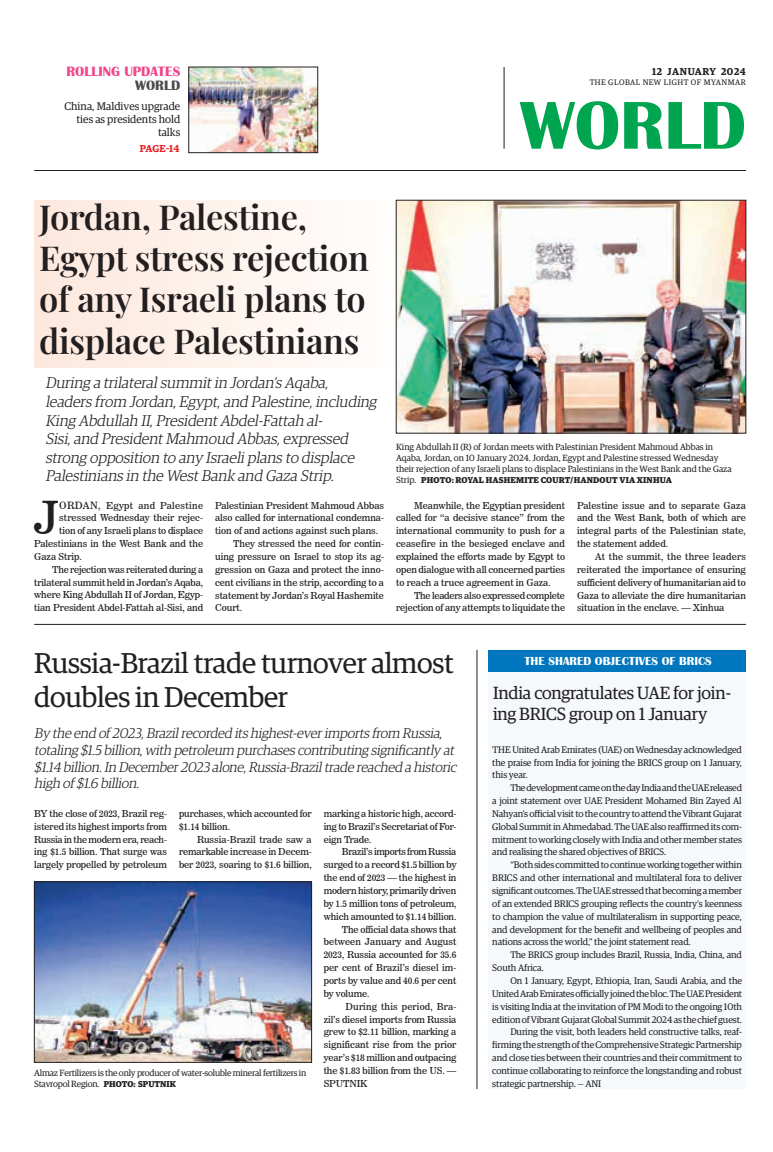
<style>
.page{position:relative;width:773px;height:1152px;background:#fff}
.page>*{position:absolute;margin:0;border:0;box-sizing:border-box;transform-origin:0 0}
.t1{font:700 70px "Britannic";color:#00a54f}
._1st_Drop{font:45.3px "News 706 BT Roman C";color:#231f20}
._2_Clm_Head{font:600 34.3px/41.2px "Playfair Display";letter-spacing:-.01em;color:#231f20}
._3_Clm_Head{font:28.7px/34.4px "Guardian Egyp";letter-spacing:-.01em;color:#231f20}
.Brief_Head{font:17.7px/21.2px "Guardian Egyp";letter-spacing:-.01em;color:#231f20}
.t2{font:italic 300 15.5px/18.6px "Guardian Egyp";color:#231f20}
.t3{font:italic 300 14px/16.8px "Guardian Egyp";color:#231f20}
.t4{font:700 14px "Britannic";color:#ef488a}
.t5{font:700 14px "Britannic";color:#4b4c4d}
.t6{font:700 12px "Britannic";color:#fff}
.t7{font:11px/13.2px "Guardian Egyp";color:#231f20;text-align:right}
.t8{font:600 10px "Guardian Egyp";letter-spacing:.06em;color:#231f20}
.Spill_Style{font:600 10px "Guardian Egyp";letter-spacing:-.005em;color:#ee1d23}
._2nd_Body{font:9.5px/12.9px "News 706 BT Roman C";letter-spacing:-.01em;color:#231f20;text-align:justify}
.Brief_2nd_Body{font:9.5px/12.9px "Guardian Egyp";letter-spacing:-.01em;color:#231f20;text-align:justify}
.Normal_Para{font:9.5px/12.9px "News 706 BT Roman C";letter-spacing:-.01em;color:#231f20;text-align:justify}
.Brief_Body{font:9.5px/12.9px "Guardian Egyp";letter-spacing:-.01em;color:#231f20;text-align:justify}
._1st_Drop-2{font:9.5px "News 706 BT Roman C";letter-spacing:-.005em;color:#231f20}
._1st_Drop-3{font:9.5px "News 706 BT Roman C";letter-spacing:.035em;color:#231f20}
.t9{font:9px/10.8px "Guardian Egyp";color:#231f20}
.t10{font:9px/10.8px "Guardian Egyp";letter-spacing:-.02em;color:#231f20}
.t11{font:700 8.5px "Guardian Egyp";letter-spacing:.02em;color:#231f20}
.t12{font:8px "Guardian Egyp";letter-spacing:.06em;color:#231f20}
.s1{font-size:10px}
.s2{font-weight:400;font-size:9px}
.s3{font-weight:700;font-size:8.5px}
</style>
<div class="page">
<hr style="left:34px;top:170px;width:712px;height:1px;background:#231f20">
<hr style="left:504px;top:67px;width:1px;height:82px;background:#231f20">
<div style="left:34px;top:200px;width:373px;height:167px;background:linear-gradient(to right,#fde7dc,#fefefe)"></div>
<div style="left:488px;top:650px;width:258px;height:439px;background:#f5f9fc"></div>
<img style="left:36px;top:884px;width:274px;height:176px">
<div style="left:34px;top:882px;width:278px;height:180px;border:1px solid #231f20"></div>
<div style="left:488px;top:650px;width:258px;height:21px;background:#0076be"></div>
<img style="left:398px;top:202px;width:346px;height:229px">
<div style="left:396px;top:200px;width:350px;height:233px;border:1px solid #231f20"></div>
<hr style="left:34px;top:624px;width:712px;height:1px;background:#231f20">
<hr style="left:476px;top:650px;width:1px;height:439px;background:#231f20">
<img style="left:191px;top:69px;width:125px;height:82px">
<div style="left:189px;top:67px;width:129px;height:86px;border:1px solid #231f20"></div>
<p class="t4" style="left:66px;top:64px;width:115px">ROLLING UPDATES</p>
<p class="t5" style="left:135px;top:78px;width:47px">WORLD</p>
<p class="t7" style="left:65px;top:99px;width:117px">China, Maldives upgrade ties as presidents hold talks</p>
<p class="Spill_Style" style="left:140px;top:141px;width:41px">PAGE-14</p>
<p class="t8" style="left:652px;top:64px;width:95px">12 JANUARY 2024</p>
<p class="t12" style="left:589px;top:76px;width:158px">THE GLOBAL NEW LIGHT OF MYANMAR</p>
<h1 class="t1" style="left:520px;top:86px;width:227px">WORLD</h1>
<p class="_2_Clm_Head" style="left:39px;top:194px;width:331px">Jordan, Palestine,<br>Egypt stress rejection of any Israeli plans to displace Palestinians</p>
<p class="t2" style="left:45px;top:373px;width:336px">During a trilateralsummitin Jordan’s Aqaba, leaders from Jordan,Egypt,and Palestine,including King Abdullah II,PresidentAbdel-Fattah al-Sisi,and PresidentMahmoud Abbas,expressed strong opposition to any Israeliplans to displace Palestinians in the WestBank and Gaza Strip.</p>
<p class="_1st_Drop" style="left:34px;top:491px;width:27px">J</p>
<p class="_1st_Drop-3" style="left:59px;top:499px;width:145px"><span class="s1">ORDAN,</span> Egypt and Palestine</p>
<p class="_1st_Drop-2" style="left:59px;top:512px;width:145px">stressed Wednesday their rejec-</p>
<p class="_1st_Drop-2" style="left:59px;top:525px;width:145px">tion of any Israeli plans to displace</p>
<p class="_1st_Drop-2" style="left:34px;top:538px;width:170px">Palestinians in the West Bank and the</p>
<p class="_1st_Drop-2" style="left:34px;top:551px;width:49px">Gaza Strip.</p>
<p class="_2nd_Body" style="left:34px;top:563px;width:170px;text-indent:18px">The rejection was reiterated during a trilateral summit held in Jordan’s Aqaba, where King Abdullah II of Jordan, Egyp&shy;tian President Abdel-Fattah al-Sisi, and</p>
<p class="_2nd_Body" style="left:215px;top:499px;width:170px">Palestinian President Mahmoud Abbas also called for international condemna&shy;tion of and actions against such plans.</p>
<p class="_2nd_Body" style="left:215px;top:537px;width:170px;text-indent:18px">They stressed the need for contin&shy;uing pressure on Israel to stop its ag&shy;gression on Gaza and protect the inno&shy;cent civilians in the strip, according to a statement by Jordan’s Royal Hashemite Court.</p>
<p class="t9" style="left:396px;top:441px;width:337px">King Abdullah II (R) of Jordan meets with Palestinian President Mahmoud Abbas in<br>Aqaba, Jordan, on 10 January 2024. Jordan, Egypt and Palestine stressed Wednesday their rejection of any Israeli plans to displace Palestinians in the West Bank and the Gaza</p>
<p class="t11" style="left:396px;top:473px;width:277px"><span class="s2">Strip.</span> PHOTO: ROYAL HASHEMITE COURT/HANDOUT VIA XINHUA</p>
<p class="_2nd_Body" style="left:396px;top:499px;width:170px;text-indent:18px">Meanwhile, the Egyptian president called for “a decisive stance” from the international community to push for a ceasefire in the besieged enclave and explained the efforts made by Egypt to open dialogue with all concerned parties to reach a truce agreement in Gaza.</p>
<p class="_2nd_Body" style="left:396px;top:589px;width:170px;text-align:right">The leaders also expressed complete rejection of any attempts to liquidate the</p>
<p class="_2nd_Body" style="left:577px;top:499px;width:170px">Palestine issue and to separate Gaza and the West Bank, both of which are integral parts of the Palestinian state, the statement added.</p>
<p class="_2nd_Body" style="left:577px;top:550px;width:170px;text-indent:18px">At the summit, the three leaders reiterated the importance of ensuring sufficient delivery of humanitarian aid to Gaza to alleviate the dire humanitarian situation in the enclave. — Xinhua</p>
<p class="_3_Clm_Head" style="left:34px;top:644px;width:421px">Russia-Brazil trade turnover almost doubles in December</p>
<p class="t6" style="left:524px;top:654px;width:189px">THE SHARED OBJECTIVES OF BRICS</p>
<p class="Brief_Body" style="left:492px;top:742px;width:251px">THE United Arab Emirates (UAE) on Wednesday acknowledged the praise from India for joining the BRICS group on 1 January, this year.</p>
<p class="Brief_2nd_Body" style="left:492px;top:781px;width:251px;text-indent:18px">The development came on the day India and the UAE released a joint statement over UAE President Mohamed Bin Zayed Al Nahyan’s official visit to the country to attend the Vibrant Gujarat Global Summit in Ahmedabad. The UAE also reaffirmed its com&shy;mitment to working closely with India and other member states and realising the shared objectives of BRICS.</p>
<p class="Brief_2nd_Body" style="left:492px;top:858px;width:251px;text-indent:18px">“Both sides committed to continue working together within BRICS and other international and multilateral fora to deliver significant outcomes. The UAE stressed that becoming a member of an extended BRICS grouping reflects the country’s keenness to champion the value of multilateralism in supporting peace, and development for the benefit and wellbeing of peoples and nations across the world,” the joint statement read.</p>
<p class="Brief_2nd_Body" style="left:492px;top:948px;width:251px;text-indent:18px">The BRICS group includes Brazil, Russia, India, China, and<br>South Africa.</p>
<p class="Brief_2nd_Body" style="left:492px;top:974px;width:251px;text-indent:18px">On 1 January, Egypt, Ethiopia, Iran, Saudi Arabia, and the United Arab Emirates officially joined the bloc. The UAE President is visiting India at the invitation of PM Modi to the ongoing 10th edition of Vibrant Gujarat Global Summit 2024 as the chief guest.</p>
<p class="Brief_2nd_Body" style="left:492px;top:1025px;width:251px;text-indent:18px">During the visit, both leaders held constructive talks, reaf&shy;firming the strength of the Comprehensive Strategic Partnership and close ties between their countries and their commitment to continue collaborating to reinforce the longstanding and robust strategic partnership. — ANI</p>
<p class="Brief_Head" style="left:493px;top:681px;width:239px">India congratulates UAE for join&shy;ing BRICS group on 1 January</p>
<p class="t3" style="left:34px;top:724px;width:426px">By the end of 2023,Brazilrecorded itshighest-everimportsfrom Russia, totaling $1.5 billion,with petroleum purchasescontributing significantly at $1.14 billion.In December2023 alone,Russia-Braziltrade reached a historic high of $1.6 billion.</p>
<p class="Normal_Para" style="left:34px;top:807px;width:134px">BY the close of 2023, Brazil reg&shy;istered its highest imports from Russia in the modern era, reach&shy;ing $1.5 billion. That surge was largely propelled by petroleum</p>
<p class="Normal_Para" style="left:179px;top:807px;width:134px">purchases, which accounted for $1.14 billion.</p>
<p class="_2nd_Body" style="left:324px;top:807px;width:134px">marking a historic high, accord&shy;ing to Brazil’s Secretariat of For&shy;eign Trade.</p>
<p class="_2nd_Body" style="left:324px;top:846px;width:134px;text-indent:18px">Brazil’s imports from Russia surged to a record $1.5 billion by the end of 2023 — the highest in modern history, primarily driven by 1.5 million tons of petroleum, which amounted to $1.14 billion.</p>
<p class="_2nd_Body" style="left:324px;top:923px;width:134px;text-indent:18px">The official data shows that between January and August 2023, Russia accounted for 35.6 per cent of Brazil’s diesel im&shy;ports by value and 40.6 per cent by volume.</p>
<p class="_2nd_Body" style="left:324px;top:1000px;width:134px;text-indent:22px">During this period, Bra&shy;zil’s diesel imports from Russia grew to $2.11 billion, marking a significant rise from the prior year’s $18 million and outpacing the $1.83 billion from the US. — SPUTNIK</p>
<p class="_2nd_Body" style="left:179px;top:833px;width:134px;text-indent:18px">Russia-Brazil trade saw a remarkable increase in Decem&shy;ber 2023, soaring to $1.6 billion,</p>
<p class="t10" style="left:34px;top:1067px;width:274px">Almaz Fertilizers is the only producer of water-soluble mineral fertilizers in<br>Stavropol Region. <span class="s3">PHOTO: SPUTNIK</span></p>
</div>
